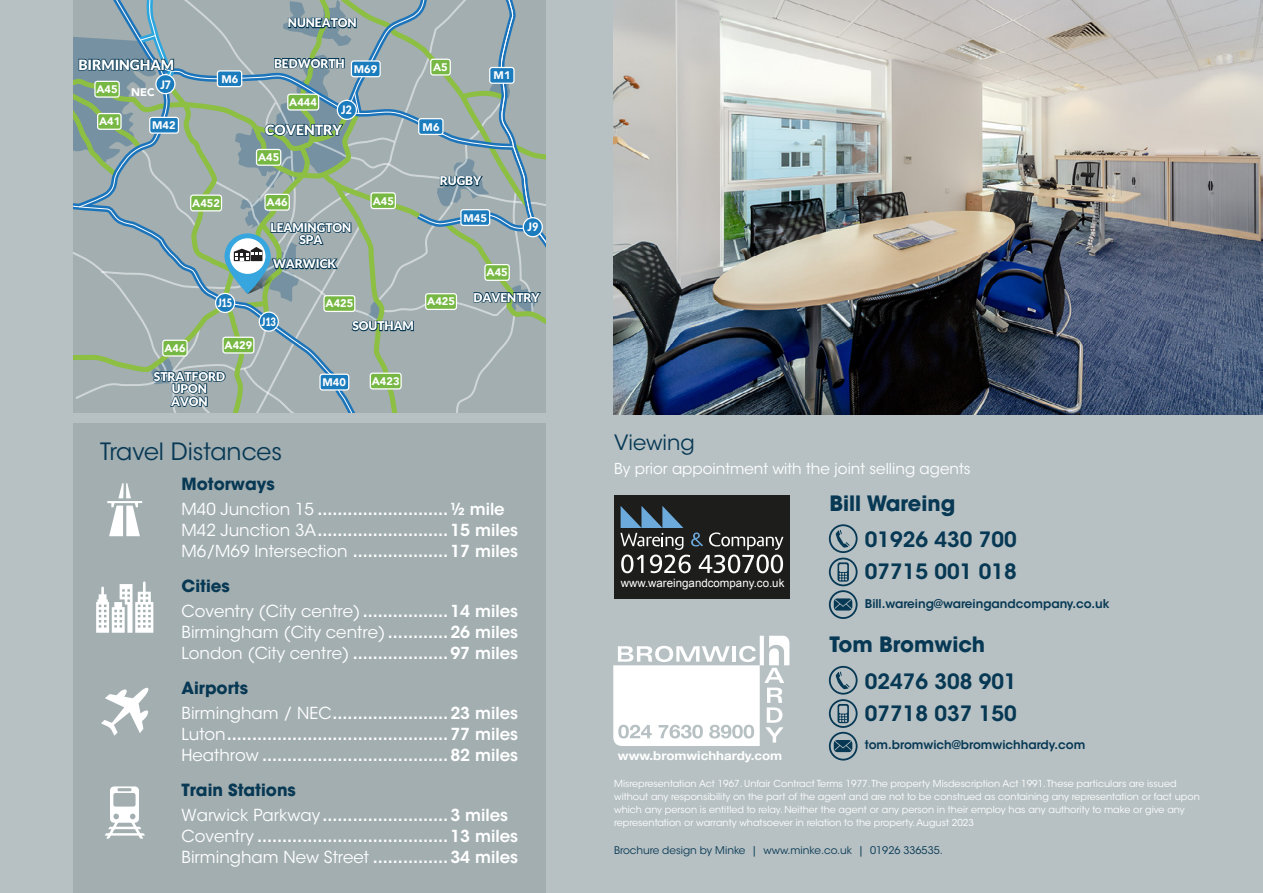
<style>
.page{position:relative;width:1263px;height:893px;background:#fff}
.page>*{position:absolute;margin:0;border:0;box-sizing:border-box;transform-origin:0 0}
.t1{font:23.7px "ITC Avant Garde Std";color:#073854}
.t2{font:600 21px/32.4px "ITC Avant Garde Std";color:#073854}
.t3{font:700 21px "ITC Avant Garde Std";color:#073854}
.t4{font:21px "ITC Avant Garde Std";color:#073854}
.t5{font:700 16.65px "ITC Avant Garde Std";color:#073854}
.t6{font:600 16.5px/21px "ITC Avant Garde Std";color:#fff}
.t7{font:15px "ITC Avant Garde Std";color:#fff}
.t8{font:900 14.1px "Lato";color:#fff}
.t9{font:700 12.3px "Helvetica Neue";color:#fff;scale:1.08 1}
.t10{font:900 12.15px/12.6px "Lato";color:#fff;text-align:center}
.t11{font:600 12px "ITC Avant Garde Std";color:#073854}
.t12{font:11.55px "Arial";color:#fff}
.t13{font:900 11.55px "Lato";letter-spacing:-.005em;color:#fff;scale:.9 1}
.t14{font:900 11.55px "Lato";letter-spacing:-.005em;color:#fff;scale:.8 1}
.t15{font:900 10.95px "Avenir";color:#fff}
.t16{font:10.5px "ITC Avant Garde Std";color:#073854}
.t17{font:9.6px/12.8px "ITC Avant Garde Std";color:#fff}
.s1{font-weight:400}
</style>
<div class="page">
<div style="left:0;top:0;width:1262px;height:893px;background:#b7c1c3"></div>
<div style="left:73px;top:423px;width:472px;height:470px;background:#a2aeb0"></div>
<svg style="left:73px;top:0;width:472px;height:413px;background:#93a9a7"></svg>
<svg style="left:107px;top:483px;width:35px;height:53px"></svg>
<svg style="left:96px;top:581px;width:57px;height:52px"></svg>
<svg style="left:101px;top:687px;width:48px;height:49px"></svg>
<svg style="left:105px;top:786px;width:40px;height:53px"></svg>
<img style="left:613px;top:0;width:650px;height:414px">
<svg style="left:836px;top:530px;width:14px;height:18px"></svg>
<svg style="left:837px;top:562px;width:12px;height:20px"></svg>
<div style="left:829px;top:524px;width:28px;height:29px;border:2px solid #073854;border-radius:50%"></div>
<div style="left:829px;top:558px;width:28px;height:28px;border:2px solid #073854;border-radius:50%"></div>
<svg style="left:834px;top:598px;width:18px;height:12px"></svg>
<div style="left:829px;top:590px;width:28px;height:29px;border:2px solid #073854;border-radius:50%"></div>
<svg style="left:836px;top:672px;width:14px;height:17px"></svg>
<svg style="left:837px;top:704px;width:12px;height:19px"></svg>
<div style="left:829px;top:666px;width:28px;height:29px;border:2px solid #073854;border-radius:50%"></div>
<div style="left:829px;top:699px;width:28px;height:29px;border:2px solid #073854;border-radius:50%"></div>
<svg style="left:834px;top:740px;width:18px;height:12px"></svg>
<div style="left:829px;top:732px;width:28px;height:28px;border:2px solid #073854;border-radius:50%"></div>
<svg style="left:613px;top:636px;width:176px;height:110px"></svg>
<div style="left:614px;top:495px;width:175px;height:104px;background:#1d1d1b"></div>
<svg style="left:620px;top:506px;width:163px;height:67px"></svg>
<p class="t8" style="left:78px;top:56px;width:97px">BIRMINGHAM</p>
<p class="t13" style="left:160px;top:78px;width:13px">J7</p>
<p class="t15" style="left:96px;top:81px;width:60px">A45 NEC</p>
<p class="t15" style="left:99px;top:112px;width:23px">A41</p>
<p class="t15" style="left:152px;top:116px;width:25px">M42</p>
<p class="t10" style="left:288px;top:16px;width:70px">NUNEATON</p>
<p class="t10" style="left:274px;top:57px;width:72px">BEDWORTH</p>
<p class="t15" style="left:433px;top:58px;width:16px">A5</p>
<p class="t15" style="left:354px;top:60px;width:25px">M69</p>
<p class="t15" style="left:221px;top:70px;width:18px">M6</p>
<p class="t15" style="left:494px;top:66px;width:18px">M1</p>
<p class="t15" style="left:423px;top:117px;width:18px">M6</p>
<p class="t15" style="left:289px;top:93px;width:29px">A444</p>
<p class="t13" style="left:341px;top:103px;width:13px">J2</p>
<p class="t8" style="left:265px;top:122px;width:78px">COVENTRY</p>
<p class="t15" style="left:192px;top:194px;width:29px">A452</p>
<p class="t14" style="left:218px;top:296px;width:20px">J15</p>
<p class="t15" style="left:258px;top:148px;width:23px">A45</p>
<p class="t15" style="left:267px;top:193px;width:23px">A46</p>
<p class="t10" style="left:270px;top:221px;width:82px;line-height:12px">LEAMINGTON<br>SPA</p>
<p class="t10" style="left:273px;top:257px;width:65px">WARWICK</p>
<p class="t15" style="left:373px;top:191px;width:23px">A45</p>
<p class="t10" style="left:440px;top:174px;width:43px">RUGBY</p>
<p class="t15" style="left:463px;top:208px;width:25px">M45</p>
<p class="t15" style="left:487px;top:263px;width:23px">A45</p>
<p class="t13" style="left:528px;top:220px;width:13px">J9</p>
<p class="t14" style="left:261px;top:314px;width:20px">J13</p>
<p class="t15" style="left:325px;top:294px;width:29px">A425</p>
<p class="t15" style="left:427px;top:292px;width:29px">A425</p>
<p class="t10" style="left:352px;top:319px;width:63px">SOUTHAM</p>
<p class="t10" style="left:474px;top:291px;width:68px">DAVENTRY</p>
<p class="t15" style="left:164px;top:339px;width:23px">A46</p>
<p class="t15" style="left:225px;top:336px;width:29px">A429</p>
<p class="t10" style="left:154px;top:370px;width:73px">STRATFORD<br>UPON<br>AVON</p>
<p class="t15" style="left:323px;top:373px;width:25px">M40</p>
<p class="t15" style="left:372px;top:372px;width:29px">A423</p>
<h1 class="t1" style="left:100px;top:437px;width:184px">Travel Distances</h1>
<p class="t5" style="left:182px;top:473px;width:95px">Motorways</p>
<p class="t6" style="left:182px;top:498px;width:338px"><span class="s1">M40 Junction 15</span> ..........................½ mile<br><span class="s1">M42 Junction 3A</span>..........................15 miles<br><span class="s1">M6/M69 Intersection</span> ...................17 miles</p>
<p class="t5" style="left:182px;top:575px;width:50px">Cities</p>
<p class="t6" style="left:182px;top:600px;width:338px;text-align:justify"><span class="s1">Coventry (City centre)</span> .................14 miles <span class="s1">Birmingham (City centre)</span> ............26 miles <span class="s1">London (City centre)</span> ...................97 miles</p>
<p class="t5" style="left:182px;top:677px;width:68px">Airports</p>
<p class="t6" style="left:182px;top:702px;width:338px;text-align:justify"><span class="s1">Birmingham / NEC</span>.......................23 miles <span class="s1">Luton</span>............................................77 miles <span class="s1">Heathrow</span> .....................................82 miles</p>
<p class="t5" style="left:182px;top:779px;width:116px">Train Stations</p>
<p class="t6" style="left:182px;top:804px;width:338px"><span class="s1">Warwick Parkway</span> .........................3 miles<br><span class="s1">Coventry</span> ......................................13 miles<br><span class="s1">Birmingham New Street</span> ...............34 miles</p>
<p class="t4" style="left:614px;top:430px;width:82px">Viewing</p>
<p class="t7" style="left:614px;top:459px;width:358px">By prior appointment with the joint selling agents</p>
<p class="t12" style="left:621px;top:576px;width:165px">www.wareingandcompany.co.uk</p>
<p class="t9" style="left:618px;top:746px;width:154px">www.bromwichhardy.com</p>
<p class="t3" style="left:829px;top:489px;width:127px">Bill Wareing</p>
<p class="t2" style="left:865px;top:523px;width:153px">01926 430 700<br>07715 001 018</p>
<p class="t11" style="left:865px;top:596px;width:246px">Bill.wareing@wareingandcompany.co.uk</p>
<p class="t3" style="left:829px;top:631px;width:157px">Tom Bromwich</p>
<p class="t2" style="left:865px;top:665px;width:153px">02476 308 901<br>07718 037 150</p>
<p class="t11" style="left:865px;top:737px;width:222px">tom.bromwich@bromwichhardy.com</p>
<p class="t17" style="left:614px;top:778px;width:587px">Misrepresentation Act 1967. Unfair Contract Terms 1977. The property Misdescription Act 1991. These particulars are issued without any responsibility on the part of the agent and are not to be construed as containing any representation or fact upon which any person is entitled to relay. Neither the agent or any person in their employ has any authority to make or give any representation or warranty whatsoever in relation to the property. August 2023</p>
<p class="t16" style="left:614px;top:844px;width:330px">Brochure design by Minke | www.minke.co.uk | 01926 336535.</p>
</div>
